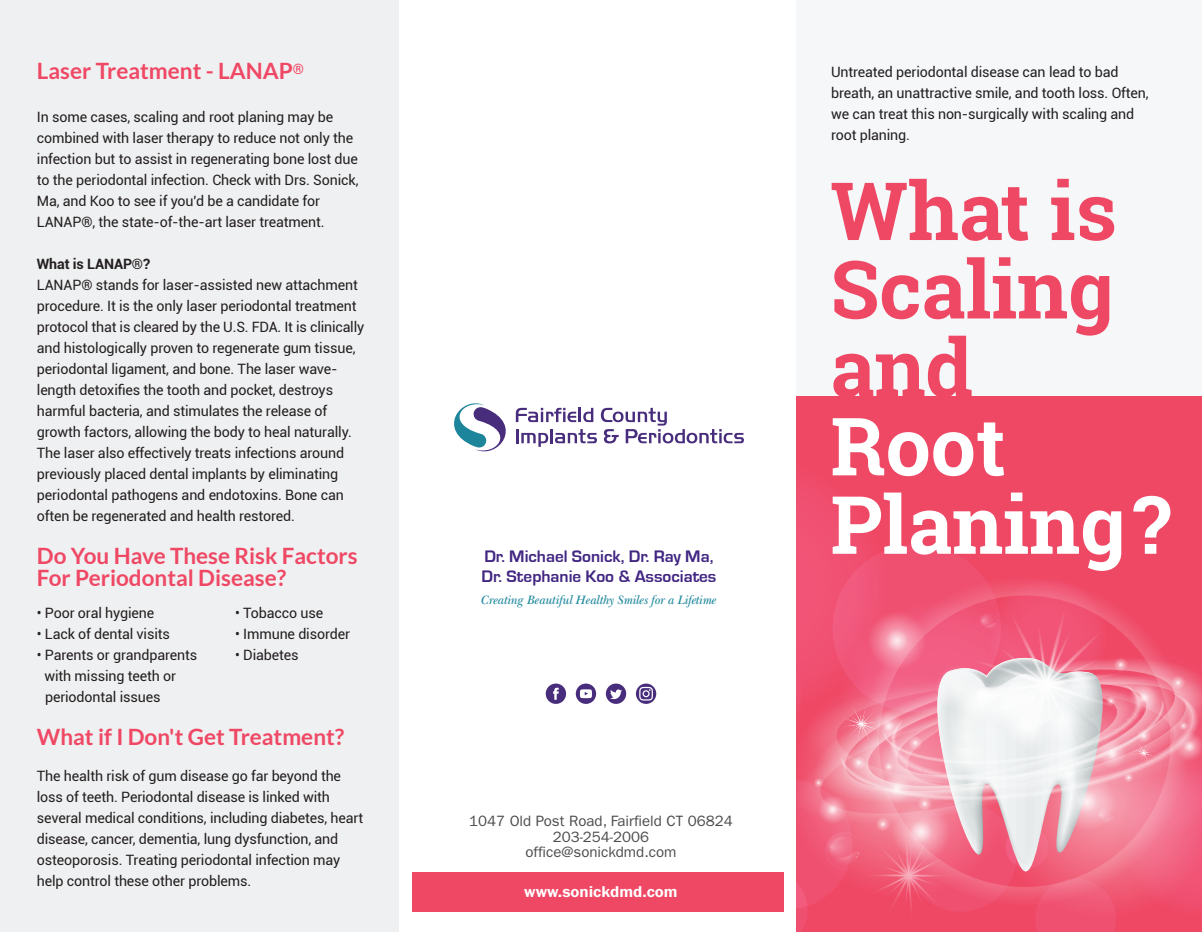
<style>
.page{position:relative;width:1202px;height:932px;background:#fff}
.page>*{position:absolute;margin:0;border:0;box-sizing:border-box;transform-origin:0 0}
.t1{font:700 80.25px/78.4px "Roboto Slab";color:#ef4865;text-align:justify}
.t2{font:700 80.25px "Roboto Slab";color:#fff}
.t3{font:700 22.5px/22.5px "Lato";color:#ef4865}
.t4{font:700 17.1px "Eurostile T";color:#412682}
.t5{font:15.75px "Franklin Gothic Demi C";color:#fff}
.t6{font:15px/15.6px "Franklin Gothic LT";color:#4c4c4e;text-align:center}
.t7{font:14.25px/21px "Roboto";letter-spacing:-.01em;color:#231f20}
.t8{font:italic 600 12.45px "New Baskerville IT Cby BT";letter-spacing:-.02em;color:#20899e}
.s1{font-weight:700}
</style>
<div class="page">
<div style="left:0;top:0;width:398px;height:932px;background:#eff0f1"></div>
<div style="left:412px;top:871px;width:371px;height:40px;background:#ef4865"></div>
<div style="left:796px;top:0;width:406px;height:932px;background:#f5f7f9"></div>
<div style="left:796px;top:397px;width:406px;height:535px;background:#ef4865"></div>
<svg style="left:454px;top:403px;width:290px;height:49px"></svg>
<svg style="left:545px;top:683px;width:22px;height:21px"></svg>
<svg style="left:575px;top:683px;width:22px;height:21px"></svg>
<svg style="left:605px;top:683px;width:22px;height:21px"></svg>
<svg style="left:635px;top:683px;width:22px;height:21px"></svg>
<svg style="left:796px;top:493px;width:406px;height:439px"></svg>
<h2 class="t3" style="left:37px;top:59px;width:269px">Laser Treatment - LANAP<sup>®</sup></h2>
<p class="t7" style="left:37px;top:106px;width:323px">In some cases, scaling and root planing may be combined with laser therapy to reduce not only the infection but to assist in regenerating bone lost due to the periodontal infection. Check with Drs. Sonick, Ma, and Koo to see if you'd be a candidate for LANAP®, the state-of-the-art laser treatment.</p>
<p class="t7" style="left:37px;top:253px;width:329px"><span class="s1">What is LANAP</span>®<span class="s1">?<br></span>LANAP® stands for laser-assisted new attachment procedure. It is the only laser periodontal treatment protocol that is cleared by the U.S. FDA. It is clinically and histologically proven to regenerate gum tissue, periodontal ligament, and bone. The laser wave&shy;length detoxifies the tooth and pocket, destroys harmful bacteria, and stimulates the release of growth factors, allowing the body to heal naturally.<br>The laser also effectively treats infections around previously placed dental implants by eliminating periodontal pathogens and endotoxins. Bone can often be regenerated and health restored.</p>
<h2 class="t3" style="left:37px;top:544px;width:322px">Do You Have These Risk Factors<br>For Periodontal Disease?</h2>
<p class="t7" style="left:37px;top:601px;width:119px">• Poor oral hygiene</p>
<p class="t7" style="left:37px;top:622px;width:135px">• Lack of dental visits</p>
<p class="t7" style="left:45px;top:643px;width:154px;text-indent:-8px">• Parents or grandparents with missing teeth or periodontal issues</p>
<h2 class="t3" style="left:37px;top:725px;width:309px">What if I Don't Get Treatment?</h2>
<p class="t7" style="left:37px;top:764px;width:328px">The health risk of gum disease go far beyond the loss of teeth. Periodontal disease is linked with several medical conditions, including diabetes, heart disease, cancer, dementia, lung dysfunction, and osteoporosis. Treating periodontal infection may help control these other problems.</p>
<p class="t7" style="left:235px;top:601px;width:90px">• Tobacco use</p>
<p class="t7" style="left:235px;top:622px;width:116px">• Immune disorder</p>
<p class="t7" style="left:235px;top:643px;width:65px">• Diabetes</p>
<p class="t4" style="left:484px;top:546px;width:231px">Dr. Michael Sonick, Dr. Ray Ma,</p>
<p class="t4" style="left:481px;top:567px;width:236px">Dr. Stephanie Koo &amp; Associates</p>
<p class="t8" style="left:481px;top:592px;width:237px">Creating Beautiful Healthy Smiles for a Lifetime</p>
<p class="t6" style="left:469px;top:813px;width:265px">1047 Old Post Road, Fairfield CT 06824<br>203-254-2006<br>office@sonickdmd.com</p>
<p class="t5" style="left:524px;top:882px;width:155px">www.sonickdmd.com</p>
<p class="t7" style="left:831px;top:61px;width:319px">Untreated periodontal disease can lead to bad breath, an unattractive smile, and tooth loss. Often, we can treat this non-surgically with scaling and root planing.</p>
<h1 class="t1" style="left:830px;top:171px;width:288px">What is Scaling and</h1>
<h1 class="t2" style="left:830px;top:391px;width:177px">Root</h1>
<h1 class="t2" style="left:830px;top:469px;width:342px">Planing?</h1>
</div>
